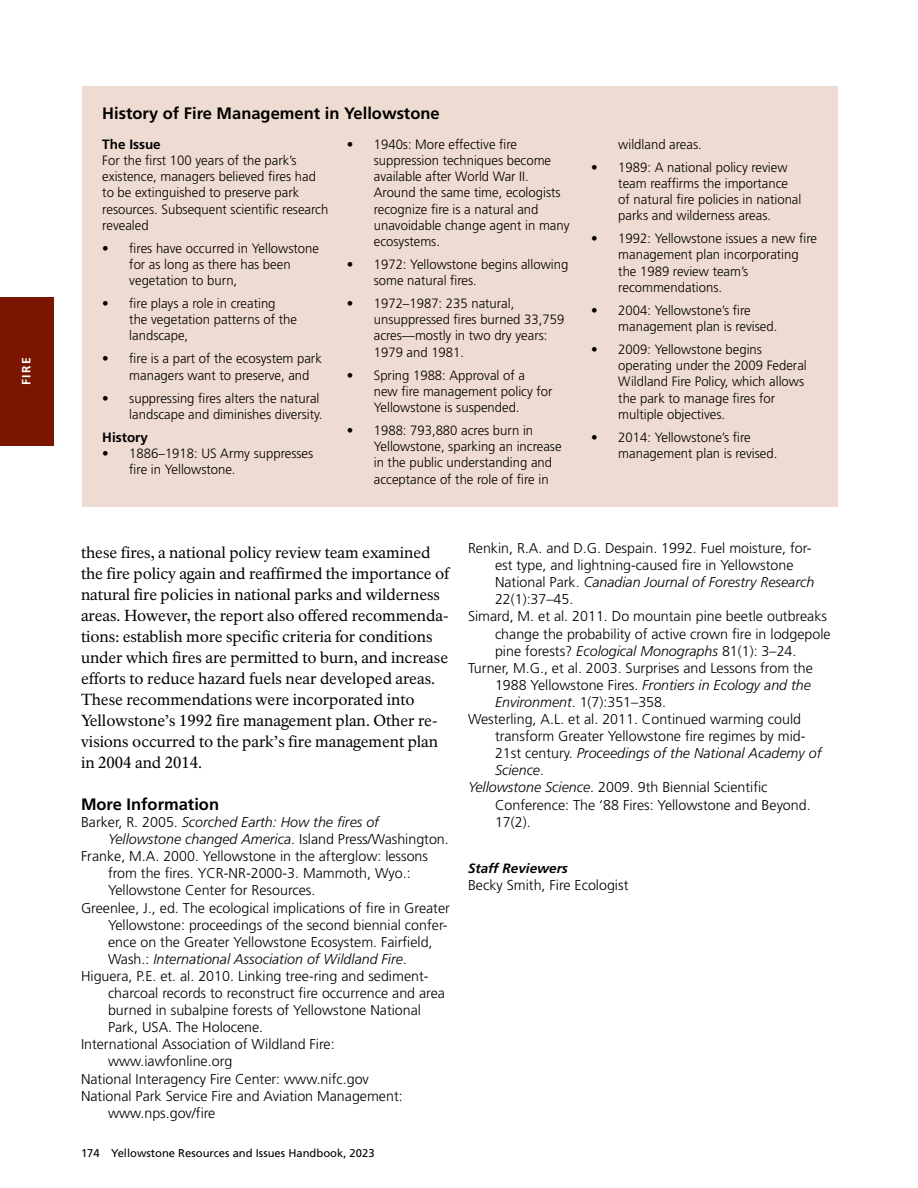
<style>
.page{position:relative;width:918px;height:1188px;background:#fff}
.page>*{position:absolute;margin:0;border:0;box-sizing:border-box;transform-origin:0 0}
.Sidebar__Title{font:700 16.5px "Frutiger LT Std";color:#000}
.Body_Text__following{font:700 16.5px "Frutiger LT Std";color:#000}
.Body_Text__following-2{font:15.75px/21px "NPS Rawlinson OT";letter-spacing:-.005em;color:#000}
.References{font:300 14.25px/17.1px "Frutiger LT Std";color:#000}
.References-2{font:italic 300 14.25px/17.1px "Frutiger LT Std";color:#000}
.Sidebar__Body_Text{font:300 13.5px/16.2px "Frutiger LT Std";color:#000}
.Sidebar__Heading_1{font:700 13.5px "Frutiger LT Std";color:#000}
.t1{font:italic 700 13.5px "Frutiger LT Std";color:#000}
.t2{font:700 12px "Frutiger LT Std";color:#fff}
.t3{font:11.25px "Frutiger LT Std";color:#000}
.s1{font-style:normal}
.s2{font-style:italic}
</style>
<div class="page">
<div style="left:0;top:297px;width:54px;height:149px;background:#7a1600"></div>
<div style="left:82px;top:86px;width:756px;height:421px;background:#eedbd1"></div>
<p class="t2" style="left:19px;top:385px;width:28px;rotate:-90deg">FIRE</p>
<h1 class="Sidebar__Title" style="left:102px;top:104px;width:339px">History of Fire Management in Yellowstone</h1>
<h1 class="Sidebar__Heading_1" style="left:102px;top:136px;width:60px">The Issue</h1>
<p class="Sidebar__Body_Text" style="left:102px;top:152px;width:228px">For the first 100 years of the park’s existence, managers believed fires had to be extinguished to preserve park resources. Subsequent scientific research revealed</p>
<p class="Sidebar__Body_Text" style="left:129px;top:240px;width:191px;text-indent:-27px">• fires have occurred in Yellowstone for as long as there has been vegetation to burn,</p>
<p class="Sidebar__Body_Text" style="left:129px;top:295px;width:169px;text-indent:-27px">• fire plays a role in creating the vegetation patterns of the landscape,</p>
<p class="Sidebar__Body_Text" style="left:129px;top:351px;width:194px;text-indent:-27px">• fire is a part of the ecosystem park managers want to preserve, and</p>
<p class="Sidebar__Body_Text" style="left:102px;top:390px;width:222px;text-align:right">• suppressing fires alters the natural landscape and diminishes diversity.</p>
<h1 class="Sidebar__Heading_1" style="left:102px;top:429px;width:47px">History</h1>
<p class="Sidebar__Body_Text" style="left:129px;top:445px;width:185px;text-indent:-27px">• 1886–1918: US Army suppresses fire in Yellowstone.</p>
<p class="Sidebar__Body_Text" style="left:374px;top:136px;width:197px;text-indent:-27px">• 1940s: More effective fire suppression techniques become available after World War II.<br>Around the same time, ecologists recognize fire is a natural and unavoidable change agent in many ecosystems.</p>
<p class="Sidebar__Body_Text" style="left:374px;top:256px;width:196px;text-indent:-27px">• 1972: Yellowstone begins allowing some natural fires.</p>
<p class="Sidebar__Body_Text" style="left:374px;top:295px;width:192px;text-indent:-27px">• 1972–1987: 235 natural, unsuppressed fires burned 33,759 acres—mostly in two dry years:<br>1979 and 1981.</p>
<p class="Sidebar__Body_Text" style="left:374px;top:367px;width:180px;text-indent:-27px">• Spring 1988: Approval of a<br>new fire management policy for<br>Yellowstone is suspended.</p>
<p class="Sidebar__Body_Text" style="left:374px;top:422px;width:189px;text-indent:-27px">• 1988: 793,880 acres burn in<br>Yellowstone, sparking an increase in the public understanding and acceptance of the role of fire in</p>
<p class="Sidebar__Body_Text" style="left:618px;top:136px;width:85px">wildland areas.</p>
<p class="Sidebar__Body_Text" style="left:618px;top:159px;width:185px;text-indent:-27px">• 1989: A national policy review team reaffirms the importance of natural fire policies in national parks and wilderness areas.</p>
<p class="Sidebar__Body_Text" style="left:618px;top:231px;width:200px;text-indent:-27px">• 1992: Yellowstone issues a new fire management plan incorporating the 1989 review team’s recommendations.</p>
<p class="Sidebar__Body_Text" style="left:618px;top:302px;width:161px;text-indent:-27px">• 2004: Yellowstone’s fire management plan is revised.</p>
<p class="Sidebar__Body_Text" style="left:618px;top:341px;width:190px;text-indent:-27px">• 2009: Yellowstone begins operating under the 2009 Federal<br>Wildland Fire Policy, which allows the park to manage fires for multiple objectives.</p>
<p class="Sidebar__Body_Text" style="left:618px;top:429px;width:161px;text-indent:-27px">• 2014: Yellowstone’s fire management plan is revised.</p>
<p class="Body_Text__following-2" style="left:81px;top:542px;width:370px">these fires, a national policy review team examined the fire policy again and reaffirmed the importance of natural fire policies in national parks and wilderness areas. However, the report also offered recommenda&shy;tions: establish more specific criteria for conditions under which fires are permitted to burn, and increase efforts to reduce hazard fuels near developed areas.<br>These recommendations were incorporated into Yellowstone’s 1992 fire management plan. Other re&shy;visions occurred to the park’s fire management plan in 2004 and 2014.</p>
<p class="Body_Text__following" style="left:81px;top:795px;width:140px">More Information</p>
<p class="References-2" style="left:108px;top:814px;width:342px;text-indent:-27px"><span class="s1">Barker, R. 2005.</span> Scorched Earth: How the fires of<br>Yellowstone changed America<span class="s1">. Island Press/Washington.</span></p>
<p class="References" style="left:108px;top:848px;width:322px;text-indent:-27px">Franke, M.A. 2000. Yellowstone in the afterglow: lessons from the fires. YCR-NR-2000-3. Mammoth, Wyo.:<br>Yellowstone Center for Resources.</p>
<p class="References" style="left:108px;top:899px;width:343px;text-indent:-27px">Greenlee, J., ed. The ecological implications of fire in Greater Yellowstone: proceedings of the second biennial confer&shy;ence on the Greater Yellowstone Ecosystem. Fairfield, Wash.: <span class="s2">International Association of Wildland Fire</span>.</p>
<p class="References" style="left:108px;top:968px;width:339px;text-indent:-27px">Higuera, P.E. et. al. 2010. Linking tree-ring and sediment&shy;charcoal records to reconstruct fire occurrence and area burned in subalpine forests of Yellowstone National Park, USA. The Holocene.</p>
<p class="References" style="left:108px;top:1036px;width:228px;text-indent:-27px">International Association of Wildland Fire: www.iawfonline.org</p>
<p class="References" style="left:81px;top:1070px;width:289px">National Interagency Fire Center: www.nifc.gov</p>
<p class="References" style="left:108px;top:1087px;width:296px;text-indent:-27px">National Park Service Fire and Aviation Management: www.nps.gov/fire</p>
<p class="t3" style="left:81px;top:1147px;width:295px">174 Yellowstone Resources and Issues Handbook, 2023</p>
<p class="References" style="left:495px;top:540px;width:321px;text-indent:-27px">Renkin, R.A. and D.G. Despain. 1992. Fuel moisture, for&shy;est type, and lightning-caused fire in Yellowstone National Park. <span class="s2">Canadian Journal of Forestry Research </span>22(1):37–45.</p>
<p class="References" style="left:495px;top:608px;width:337px;text-indent:-27px">Simard, M. et al. 2011. Do mountain pine beetle outbreaks change the probability of active crown fire in lodgepole pine forests? <span class="s2">Ecological Monographs</span> 81(1): 3–24.</p>
<p class="References" style="left:495px;top:659px;width:320px;text-indent:-27px">Turner, M.G., et al. 2003. Surprises and Lessons from the<br>1988 Yellowstone Fires. <span class="s2">Frontiers in Ecology and the<br>Environment</span>. 1(7):351–358.</p>
<p class="References" style="left:495px;top:711px;width:328px;text-indent:-27px">Westerling, A.L. et al. 2011. Continued warming could transform Greater Yellowstone fire regimes by mid-21st century. <span class="s2">Proceedings of the National Academy of Science</span>.</p>
<p class="References" style="left:495px;top:779px;width:317px;text-indent:-27px"><span class="s2">Yellowstone Science</span>. 2009. 9th Biennial Scientific<br>Conference: The ‘88 Fires: Yellowstone and Beyond.<br>17(2).</p>
<p class="t1" style="left:468px;top:860px;width:101px">Staff Reviewers</p>
<p class="References" style="left:468px;top:877px;width:162px">Becky Smith, Fire Ecologist</p>
</div>
